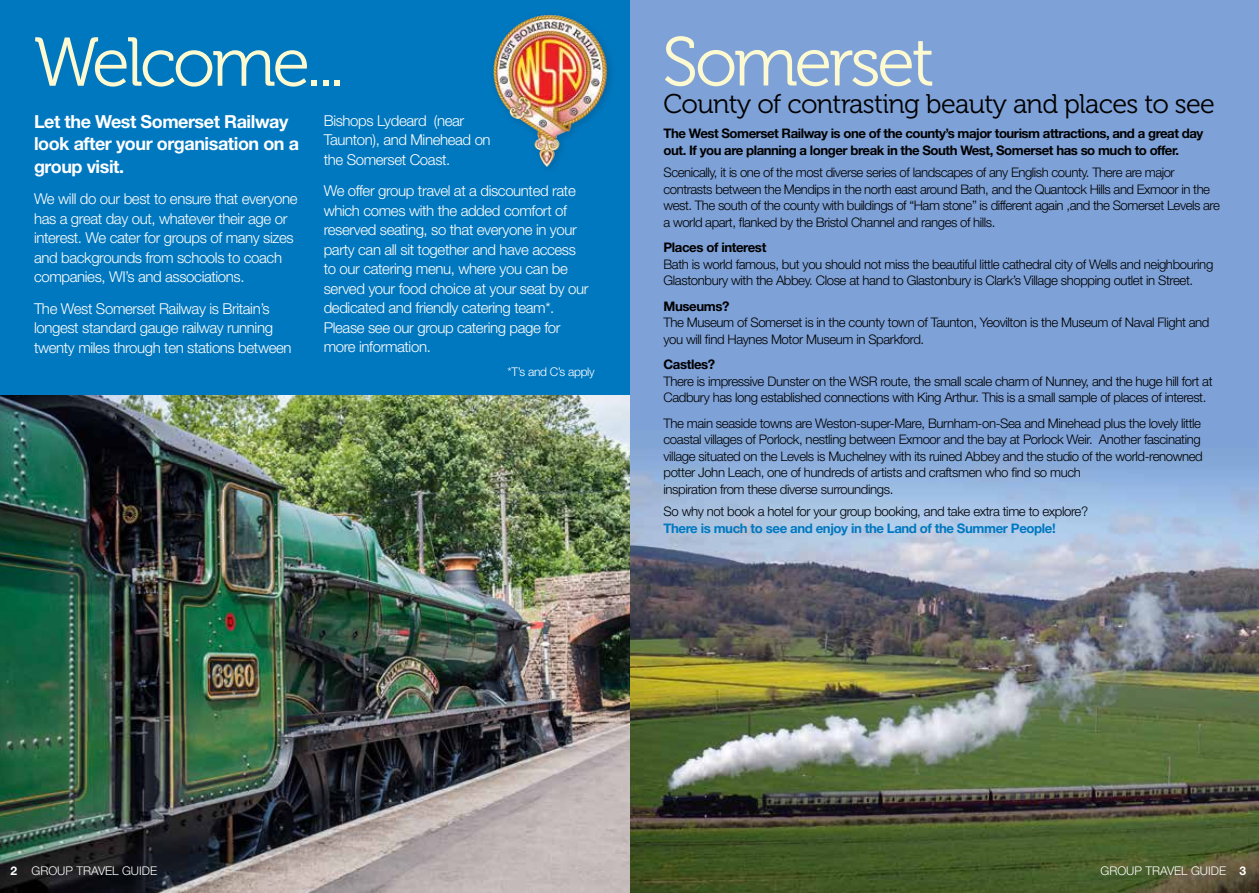
<style>
.page{position:relative;width:1259px;height:893px;background:#fff}
.page>*{position:absolute;margin:0;border:0;box-sizing:border-box;transform-origin:0 0}
.t1{font:69px "Museo 300";letter-spacing:-.05em;color:#fdfad1}
.t2{font:27px "Museo 300";letter-spacing:-.025em;color:#000}
.t3{font:700 18px/22.5px "Helvetica Neue LT Std";letter-spacing:-.025em;color:#fff}
.t4{font:300 15px/19.5px "Helvetica Neue LT Std";letter-spacing:-.025em;color:#fff}
.t5{font:300 13.2px/16.5px "Helvetica Neue LT Std";letter-spacing:-.03em;color:#000}
.t6{font:700 13.2px/16.5px "Helvetica Neue LT Std";letter-spacing:-.035em;color:#000}
.t7{font:700 13.2px "Helvetica Neue LT Std";letter-spacing:-.03em;color:#0078c0}
.t8{font:300 12px "Helvetica Neue LT Std";color:#fff}
.t9{font:300 12px "Helvetica Neue LT Std";letter-spacing:-.025em;color:#fff}
.s1{font-weight:700}
</style>
<div class="page">
<img style="left:629px;top:0;width:630px;height:893px">
<img style="left:0;top:394px;width:629px;height:499px">
<div style="left:0;top:0;width:629px;height:394px;background:#0078c0"></div>
<div style="left:487px;top:9px;width:130px;height:167px;background:#000;opacity:.16"></div>
<img style="left:493px;top:15px;width:58px;height:96px">
<h1 class="t1" style="left:34px;top:25px;width:312px">Welcome...</h1>
<h3 class="t3" style="left:34px;top:110px;width:266px">Let the West Somerset Railway look after your organisation on a group visit.</h3>
<p class="t4" style="left:34px;top:189px;width:265px">We will do our best to ensure that everyone has a great day out, whatever their age or interest. We cater for groups of many sizes and backgrounds from schools to coach companies, WI’s and associations.</p>
<p class="t4" style="left:34px;top:298px;width:259px">The West Somerset Railway is Britain’s longest standard gauge railway running twenty miles through ten stations between</p>
<p class="t4" style="left:324px;top:110px;width:168px">Bishops Lydeard (near<br>Taunton), and Minehead on the Somerset Coast.</p>
<p class="t4" style="left:324px;top:181px;width:266px">We offer group travel at a discounted rate which comes with the added comfort of reserved seating, so that everyone in your party can all sit together and have access to our catering menu, where you can be served your food choice at your seat by our dedicated and friendly catering team*.<br>Please see our group catering page for more information.</p>
<p class="t9" style="left:507px;top:364px;width:89px">*T’s and C’s apply</p>
<h1 class="t1" style="left:662px;top:25px;width:274px">Somerset</h1>
<h2 class="t2" style="left:663px;top:89px;width:553px">County of contrasting beauty and places to see</h2>
<p class="t6" style="left:663px;top:125px;width:541px">The West Somerset Railway is one of the county’s major tourism attractions, and a great day out. If you are planning a longer break in the South West, Somerset has so much to offer.</p>
<p class="t5" style="left:663px;top:164px;width:558px">Scenically, it is one of the most diverse series of landscapes of any English county. There are major contrasts between the Mendips in the north east around Bath, and the Quantock Hills and Exmoor in the west. The south of the county with buildings of “Ham stone” is different again ,and the Somerset Levels are a world apart, flanked by the Bristol Channel and ranges of hills.</p>
<p class="t6" style="left:663px;top:239px;width:104px">Places of interest</p>
<p class="t5" style="left:663px;top:255px;width:551px">Bath is world famous, but you should not miss the beautiful little cathedral city of Wells and neighbouring<br>Glastonbury with the Abbey. Close at hand to Glastonbury is Clark’s Village shopping outlet in Street.</p>
<p class="t6" style="left:663px;top:297px;width:67px">Museums?</p>
<p class="t5" style="left:663px;top:314px;width:547px">The Museum of Somerset is in the county town of Taunton, Yeovilton is the Museum of Naval Flight and you will find Haynes Motor Museum in Sparkford.</p>
<p class="t6" style="left:663px;top:356px;width:53px">Castles?</p>
<p class="t5" style="left:663px;top:372px;width:550px">There is impressive Dunster on the WSR route, the small scale charm of Nunney, and the huge hill fort at<br>Cadbury has long established connections with King Arthur. This is a small sample of places of interest.</p>
<p class="t5" style="left:663px;top:414px;width:541px">The main seaside towns are Weston-super-Mare, Burnham-on-Sea and Minehead plus the lovely little coastal villages of Porlock, nestling between Exmoor and the bay at Porlock Weir. Another fascinating village situated on the Levels is Muchelney with its ruined Abbey and the studio of the world-renowned potter John Leach, one of hundreds of artists and craftsmen who find so much<br>inspiration from these diverse surroundings.</p>
<p class="t5" style="left:663px;top:503px;width:426px">So why not book a hotel for your group booking, and take extra time to explore?</p>
<p class="t7" style="left:663px;top:520px;width:394px">There is much to see and enjoy in the Land of the Summer People!</p>
<p class="t8" style="left:10px;top:863px;width:148px"><span class="s1">2</span> GROUP TRAVEL GUIDE</p>
<p class="t8" style="left:1100px;top:863px;width:147px">GROUP TRAVEL GUIDE <span class="s1">3</span></p>
</div>
